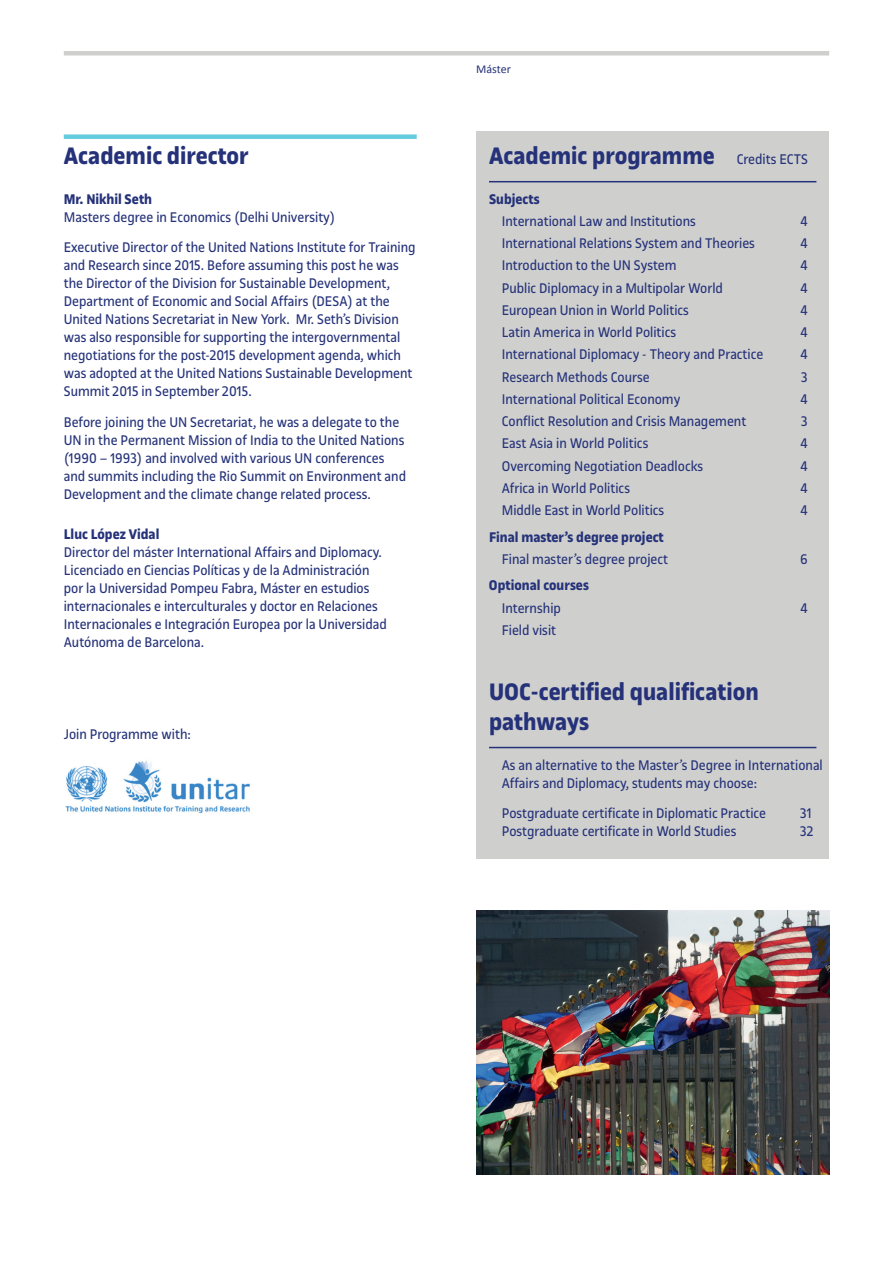
<style>
.page{position:relative;width:893px;height:1263px;background:#fff}
.page>*{position:absolute;margin:0;border:0;box-sizing:border-box;transform-origin:0 0}
.t1{font:700 25.5px/30.6px "UOC Sans";color:#253279}
.t2{font:15px/18px "UOC Sans";color:#253279}
.t3{font:700 15px "UOC Sans";color:#253279}
.t4{font:12px "Calibri";color:#253279}
.s1{font-weight:400;font-size:15px}
</style>
<div class="page">
<div style="left:64px;top:51px;width:765px;height:5px;background:#cfd0ce"></div>
<div style="left:476px;top:132px;width:353px;height:727px;background:#cfd0ce"></div>
<div style="left:64px;top:134px;width:353px;height:5px;background:#67cbdf"></div>
<hr style="left:489px;top:181px;width:327px;height:1px;background:#253279">
<hr style="left:489px;top:747px;width:327px;height:1px;background:#253279">
<img style="left:65px;top:760px;width:185px;height:54px">
<img style="left:476px;top:910px;width:353px;height:265px">
<h1 class="t1" style="left:64px;top:141px;width:186px">Academic director</h1>
<p class="t3" style="left:64px;top:190px;width:90px">Mr. Nikhil Seth</p>
<p class="t2" style="left:64px;top:202px;width:353px;line-height:30.8px">Masters degree in Economics (Delhi University)<br>Executive Director of the United Nations Institute for Training</p>
<p class="t2" style="left:64px;top:257px;width:350px">and Research since 2015. Before assuming this post he was the Director of the Division for Sustainable Development, Department of Economic and Social Affairs (DESA) at the United Nations Secretariat in New York. Mr. Seth’s Division was also responsible for supporting the intergovernmental negotiations for the post-2015 development agenda, which was adopted at the United Nations Sustainable Development Summit 2015 in September 2015.</p>
<p class="t2" style="left:64px;top:413px;width:344px">Before joining the UN Secretariat, he was a delegate to the UN in the Permanent Mission of India to the United Nations (1990 – 1993) and involved with various UN conferences and summits including the Rio Summit on Environment and Development and the climate change related process.</p>
<p class="t3" style="left:64px;top:525px;width:97px">Lluc López Vidal</p>
<p class="t2" style="left:64px;top:543px;width:324px">Director del máster International Affairs and Diplomacy.<br>Licenciado en Ciencias Políticas y de la Administración por la Universidad Pompeu Fabra, Máster en estudios internacionales e interculturales y doctor en Relaciones Internacionales e Integración Europea por la Universidad Autónoma de Barcelona.</p>
<p class="t2" style="left:64px;top:725px;width:129px">Join Programme with:</p>
<p class="t4" style="left:476px;top:61px;width:36px">Máster</p>
<h1 class="t1" style="left:489px;top:141px;width:320px">Academic programme <span class="s1">Credits ECTS</span></h1>
<p class="t3" style="left:489px;top:190px;width:52px">Subjects</p>
<p class="t2" style="left:502px;top:212px;width:196px">International Law and Institutions</p>
<p class="t2" style="left:800px;top:212px;width:9px">4</p>
<p class="t2" style="left:502px;top:234px;width:255px">International Relations System and Theories</p>
<p class="t2" style="left:800px;top:234px;width:9px">4</p>
<p class="t2" style="left:502px;top:257px;width:176px">Introduction to the UN System</p>
<p class="t2" style="left:800px;top:257px;width:9px">4</p>
<p class="t2" style="left:502px;top:279px;width:223px">Public Diplomacy in a Multipolar World</p>
<p class="t2" style="left:800px;top:279px;width:9px">4</p>
<p class="t2" style="left:502px;top:301px;width:189px">European Union in World Politics</p>
<p class="t2" style="left:800px;top:301px;width:9px">4</p>
<p class="t2" style="left:502px;top:323px;width:176px">Latin America in World Politics</p>
<p class="t2" style="left:800px;top:323px;width:9px">4</p>
<p class="t2" style="left:502px;top:346px;width:263px">International Diplomacy - Theory and Practice</p>
<p class="t2" style="left:800px;top:346px;width:9px">4</p>
<p class="t2" style="left:502px;top:368px;width:150px">Research Methods Course</p>
<p class="t2" style="left:801px;top:368px;width:8px">3</p>
<p class="t2" style="left:502px;top:390px;width:180px">International Political Economy</p>
<p class="t2" style="left:800px;top:390px;width:9px">4</p>
<p class="t2" style="left:502px;top:412px;width:246px">Conflict Resolution and Crisis Management</p>
<p class="t2" style="left:801px;top:412px;width:8px">3</p>
<p class="t2" style="left:502px;top:435px;width:148px">East Asia in World Politics</p>
<p class="t2" style="left:800px;top:435px;width:9px">4</p>
<p class="t2" style="left:502px;top:457px;width:203px">Overcoming Negotiation Deadlocks</p>
<p class="t2" style="left:800px;top:457px;width:9px">4</p>
<p class="t2" style="left:502px;top:479px;width:130px">Africa in World Politics</p>
<p class="t2" style="left:800px;top:479px;width:9px">4</p>
<p class="t2" style="left:502px;top:501px;width:164px">Middle East in World Politics</p>
<p class="t2" style="left:800px;top:501px;width:9px">4</p>
<p class="t3" style="left:489px;top:528px;width:176px">Final master’s degree project</p>
<p class="t2" style="left:502px;top:550px;width:168px">Final master’s degree project</p>
<p class="t2" style="left:800px;top:550px;width:9px">6</p>
<p class="t3" style="left:489px;top:577px;width:102px">Optional courses</p>
<p class="t2" style="left:502px;top:599px;width:61px">Internship</p>
<p class="t2" style="left:800px;top:599px;width:9px">4</p>
<p class="t2" style="left:502px;top:621px;width:56px">Field visit</p>
<h1 class="t1" style="left:489px;top:676px;width:271px">UOC-certified qualification pathways</h1>
<p class="t2" style="left:502px;top:756px;width:323px">As an alternative to the Master’s Degree in International<br>Affairs and Diplomacy, students may choose:</p>
<p class="t2" style="left:502px;top:804px;width:266px">Postgraduate certificate in Diplomatic Practice</p>
<p class="t2" style="left:800px;top:804px;width:13px">31</p>
<p class="t2" style="left:502px;top:822px;width:236px">Postgraduate certificate in World Studies</p>
<p class="t2" style="left:800px;top:822px;width:15px">32</p>
</div>
